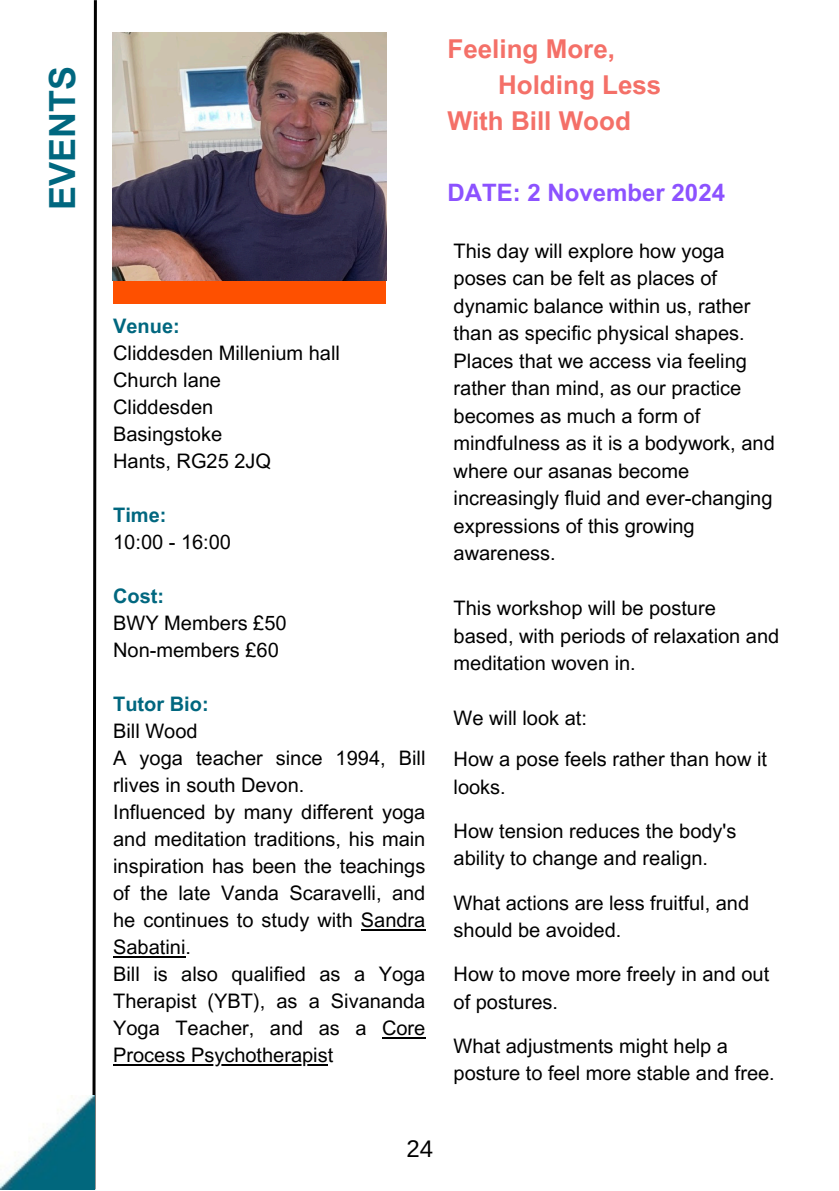
<style>
.page{position:relative;width:839px;height:1191px;background:#fff}
.page>*{position:absolute;margin:0;border:0;box-sizing:border-box;transform-origin:0 0}
.t1{font:700 36px "Arial MT Pro";color:#00677f}
.t2{font:700 26px "Arial MT Pro";color:#f47068}
.t3{font:700 24px "Arial MT Pro";color:#8c52ff}
.t4{font:24px "Arimo";color:#000}
.t5{font:20px/27.6px "Arial MT Pro";color:#000}
.t6{font:700 20px "Arial MT Pro";color:#00677f}
</style>
<div class="page">
<div style="left:113px;top:281px;width:272px;height:23px;background:#fe5000"></div>
<svg style="left:92px;top:0;width:5px;height:1190px"></svg>
<img style="left:0;top:1095px;width:95px;height:95px">
<img style="left:113px;top:33px;width:273px;height:247px">
<hr style="left:361px;top:929px;width:64px;height:1px;background:#000">
<hr style="left:113px;top:956px;width:72px;height:1px;background:#000">
<hr style="left:382px;top:1037px;width:43px;height:1px;background:#000">
<hr style="left:113px;top:1064px;width:215px;height:1px;background:#000">
<p class="t1" style="left:49px;top:210px;width:146px;rotate:-90deg">EVENTS</p>
<p class="t6" style="left:113px;top:319px;width:68px">Venue:</p>
<p class="t5" style="left:113px;top:342px;width:228px">Cliddesden Millenium hall</p>
<p class="t5" style="left:113px;top:369px;width:109px">Church lane</p>
<p class="t5" style="left:113px;top:396px;width:102px">Cliddesden</p>
<p class="t5" style="left:113px;top:423px;width:110px">Basingstoke</p>
<p class="t5" style="left:113px;top:450px;width:159px">Hants, RG25 2JQ</p>
<p class="t6" style="left:113px;top:508px;width:55px">Time:</p>
<p class="t5" style="left:113px;top:531px;width:119px">10:00 - 16:00</p>
<p class="t6" style="left:113px;top:589px;width:53px">Cost:</p>
<p class="t5" style="left:113px;top:612px;width:175px">BWY Members £50</p>
<p class="t5" style="left:113px;top:639px;width:167px">Non-members £60</p>
<p class="t6" style="left:113px;top:697px;width:97px">Tutor Bio:</p>
<p class="t5" style="left:113px;top:720px;width:86px">Bill Wood</p>
<p class="t5" style="left:113px;top:747px;width:314px;line-height:27px">A yoga teacher since 1994, Bill rlives in south Devon.</p>
<p class="t5" style="left:113px;top:801px;width:314px;line-height:27px;text-align:justify">Influenced by many different yoga and meditation traditions, his main inspiration has been the teachings of the late Vanda Scaravelli, and he continues to study with Sandra Sabatini.</p>
<p class="t5" style="left:113px;top:963px;width:314px;line-height:27px;text-align:justify">Bill is also qualified as a Yoga Therapist (YBT), as a Sivananda Yoga Teacher, and as a Core</p>
<h2 class="t5" style="left:113px;top:1044px;width:222px">Process Psychotherapist</h2>
<h2 class="t2" style="left:447px;top:39px;width:169px">Feeling More,</h2>
<h2 class="t2" style="left:498px;top:75px;width:165px">Holding Less</h2>
<h2 class="t2" style="left:447px;top:111px;width:185px">With Bill Wood</h2>
<p class="t3" style="left:447px;top:183px;width:279px">DATE: 2 November 2024</p>
<p class="t5" style="left:453px;top:240px;width:298px">This day will explore how yoga poses can be felt as places of dynamic balance within us, rather than as specific physical shapes.</p>
<p class="t5" style="left:453px;top:350px;width:323px">Places that we access via feeling rather than mind, as our practice becomes as much a form of mindfulness as it is a bodywork, and where our asanas become increasingly fluid and ever-changing expressions of this growing awareness.</p>
<p class="t5" style="left:453px;top:597px;width:327px">This workshop will be posture based, with periods of relaxation and meditation woven in.</p>
<p class="t5" style="left:453px;top:707px;width:135px">We will look at:</p>
<p class="t5" style="left:453px;top:748px;width:315px">How a pose feels rather than how it looks.</p>
<p class="t5" style="left:453px;top:820px;width:284px">How tension reduces the body's ability to change and realign.</p>
<p class="t5" style="left:453px;top:891px;width:297px">What actions are less fruitful, and should be avoided.</p>
<p class="t5" style="left:453px;top:963px;width:317px">How to move more freely in and out of postures.</p>
<p class="t5" style="left:453px;top:1035px;width:323px">What adjustments might help a posture to feel more stable and free.</p>
<h1 class="t4" style="left:406px;top:1136px;width:28px">24</h1>
</div>
